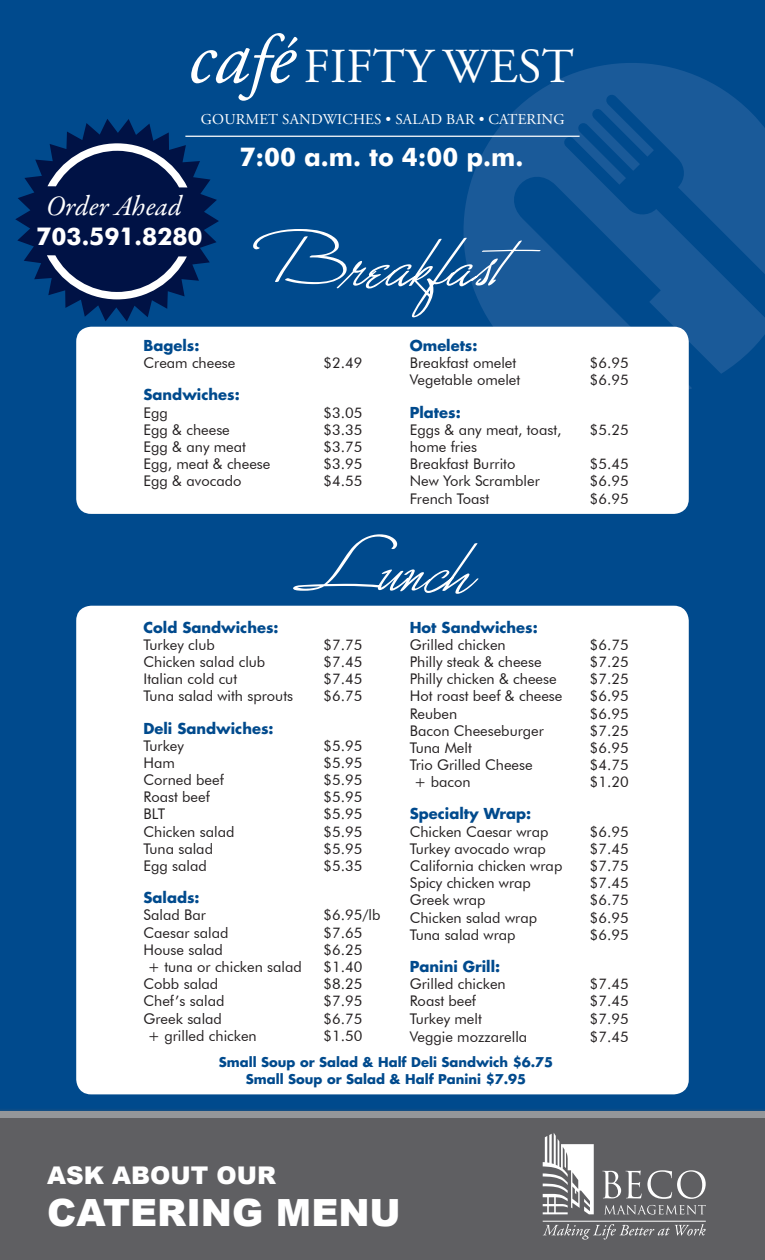
<style>
.page{position:relative;width:765px;height:1260px;background:#fff}
.page>*{position:absolute;margin:0;border:0;box-sizing:border-box;transform-origin:0 0}
.t1{font:48.75px "Adobe Garamond Pro";color:#fff}
.t2{font:900 37.5px "Arial";color:#fff}
.t3{font:italic 28.25px "Garamond Premr Pro";color:#fff}
.t4{font:25.5px "Futura Md BT Bold";color:#fff}
.t5{font:900 24.38px "Arial";color:#fff}
.t6{font:24.25px "Futura Md BT Bold";color:#fff}
.t7{font:15px "Adobe Garamond Pro";letter-spacing:.01em;color:#fff}
.t8{font:14.75px "Futura BT";color:#231f20}
.t9{font:700 14.75px "Futura Std";color:#004a8d}
.t10{font:700 13.12px "Futura Std";color:#004a8d}
.s1{font-style:italic;font-size:78.75px}
.s2{font-style:italic;font-size:68.75px}
</style>
<div class="page">
<div style="left:0;top:0;width:765px;height:1115px;background:#004a8d"></div>
<svg style="left:15px;top:119px;width:204px;height:203px;fill:#001245"></svg>
<svg style="left:47px;top:143px;width:140px;height:44px"></svg>
<svg style="left:47px;top:255px;width:140px;height:45px"></svg>
<svg style="left:447px;top:63px;width:318px;height:326px;fill:#1a5a99"></svg>
<div style="left:76px;top:327px;width:613px;height:187px;background:#fff;border-radius:15px"></div>
<div style="left:0;top:1112px;width:765px;height:148px;background:#5f5f62"></div>
<div style="left:0;top:1108px;width:765px;height:13px;background:#5f5f62;opacity:.5"></div>
<div style="left:0;top:1111px;width:765px;height:7px;background:#949699"></div>
<svg style="left:604px;top:1205px;width:102px;height:10px"></svg>
<svg style="left:602px;top:1170px;width:104px;height:29px"></svg>
<hr style="left:543px;top:1221px;width:163px;height:1px;background:#fff">
<svg style="left:543px;top:1133px;width:51px;height:81px"></svg>
<svg style="left:543px;top:1224px;width:163px;height:16px"></svg>
<svg style="left:253px;top:229px;width:288px;height:88px"></svg>
<div style="left:76px;top:606px;width:613px;height:488px;background:#fff;border-radius:15px"></div>
<svg style="left:293px;top:534px;width:185px;height:60px"></svg>
<hr style="left:185px;top:136px;width:395px;height:1px;background:#fff">
<svg style="left:288px;top:37px;width:10px;height:11px"></svg>
<p class="t1" style="left:188px;top:38px;width:388px"><span class="s1">ca</span><span class="s2">f</span><span class="s1">e</span> FIFTY WEST</p>
<p class="t7" style="left:201px;top:111px;width:365px">GOURMET SANDWICHES • SALAD BAR • CATERING</p>
<p class="t3" style="left:46px;top:188px;width:137px">Order Ahead</p>
<p class="t6" style="left:36px;top:221px;width:168px">703.591.8280</p>
<p class="t4" style="left:240px;top:142px;width:285px">7:00 a.m. to 4:00 p.m.</p>
<p class="t9" style="left:144px;top:336px;width:57px">Bagels:</p>
<p class="t8" style="left:144px;top:354px;width:93px">Cream cheese</p>
<p class="t8" style="left:324px;top:354px;width:40px">$2.49</p>
<p class="t9" style="left:144px;top:385px;width:98px">Sandwiches:</p>
<p class="t8" style="left:144px;top:403px;width:26px">Egg</p>
<p class="t8" style="left:324px;top:403px;width:40px">$3.05</p>
<p class="t8" style="left:144px;top:421px;width:88px">Egg &amp; cheese</p>
<p class="t8" style="left:324px;top:421px;width:40px">$3.35</p>
<p class="t8" style="left:144px;top:438px;width:104px">Egg &amp; any meat</p>
<p class="t8" style="left:324px;top:438px;width:40px">$3.75</p>
<p class="t8" style="left:144px;top:455px;width:128px">Egg, meat &amp; cheese</p>
<p class="t8" style="left:324px;top:455px;width:40px">$3.95</p>
<p class="t8" style="left:144px;top:472px;width:99px">Egg &amp; avocado</p>
<p class="t8" style="left:324px;top:472px;width:40px">$4.55</p>
<p class="t9" style="left:410px;top:336px;width:69px">Omelets:</p>
<p class="t8" style="left:410px;top:354px;width:108px">Breakfast omelet</p>
<p class="t8" style="left:590px;top:354px;width:40px">$6.95</p>
<p class="t8" style="left:410px;top:371px;width:112px">Vegetable omelet</p>
<p class="t8" style="left:590px;top:371px;width:40px">$6.95</p>
<p class="t9" style="left:410px;top:402px;width:52px">Plates:</p>
<p class="t8" style="left:410px;top:421px;width:153px">Eggs &amp; any meat, toast,</p>
<p class="t8" style="left:590px;top:421px;width:40px">$5.25</p>
<p class="t8" style="left:410px;top:438px;width:69px">home fries</p>
<p class="t8" style="left:410px;top:455px;width:107px">Breakfast Burrito</p>
<p class="t8" style="left:590px;top:455px;width:40px">$5.45</p>
<p class="t8" style="left:410px;top:472px;width:132px">New York Scrambler</p>
<p class="t8" style="left:590px;top:472px;width:40px">$6.95</p>
<p class="t8" style="left:410px;top:489px;width:81px">French Toast</p>
<p class="t8" style="left:590px;top:489px;width:40px">$6.95</p>
<p class="t9" style="left:144px;top:617px;width:137px">Cold Sandwiches:</p>
<p class="t8" style="left:144px;top:636px;width:73px">Turkey club</p>
<p class="t8" style="left:324px;top:636px;width:40px">$7.75</p>
<p class="t8" style="left:144px;top:653px;width:123px">Chicken salad club</p>
<p class="t8" style="left:324px;top:653px;width:40px">$7.45</p>
<p class="t8" style="left:144px;top:670px;width:95px">Italian cold cut</p>
<p class="t8" style="left:324px;top:670px;width:40px">$7.45</p>
<p class="t8" style="left:144px;top:687px;width:151px">Tuna salad with sprouts</p>
<p class="t8" style="left:324px;top:687px;width:40px">$6.75</p>
<p class="t9" style="left:144px;top:718px;width:132px">Deli Sandwiches:</p>
<p class="t8" style="left:144px;top:737px;width:42px">Turkey</p>
<p class="t8" style="left:324px;top:737px;width:40px">$5.95</p>
<p class="t8" style="left:144px;top:754px;width:33px">Ham</p>
<p class="t8" style="left:324px;top:754px;width:40px">$5.95</p>
<p class="t8" style="left:144px;top:771px;width:82px">Corned beef</p>
<p class="t8" style="left:324px;top:771px;width:40px">$5.95</p>
<p class="t8" style="left:144px;top:788px;width:68px">Roast beef</p>
<p class="t8" style="left:324px;top:788px;width:40px">$5.95</p>
<p class="t8" style="left:144px;top:805px;width:23px">BLT</p>
<p class="t8" style="left:324px;top:805px;width:40px">$5.95</p>
<p class="t8" style="left:144px;top:822px;width:92px">Chicken salad</p>
<p class="t8" style="left:324px;top:822px;width:40px">$5.95</p>
<p class="t8" style="left:144px;top:840px;width:71px">Tuna salad</p>
<p class="t8" style="left:324px;top:840px;width:40px">$5.95</p>
<p class="t8" style="left:144px;top:857px;width:65px">Egg salad</p>
<p class="t8" style="left:324px;top:857px;width:40px">$5.35</p>
<p class="t9" style="left:144px;top:888px;width:58px">Salads:</p>
<p class="t8" style="left:144px;top:906px;width:64px">Salad Bar</p>
<p class="t8" style="left:324px;top:906px;width:59px">$6.95/lb</p>
<p class="t8" style="left:144px;top:923px;width:87px">Caesar salad</p>
<p class="t8" style="left:324px;top:923px;width:40px">$7.65</p>
<p class="t8" style="left:144px;top:941px;width:81px">House salad</p>
<p class="t8" style="left:324px;top:941px;width:40px">$6.25</p>
<p class="t8" style="left:148px;top:958px;width:155px">+ tuna or chicken salad</p>
<p class="t8" style="left:324px;top:958px;width:40px">$1.40</p>
<p class="t8" style="left:144px;top:975px;width:76px">Cobb salad</p>
<p class="t8" style="left:324px;top:975px;width:40px">$8.25</p>
<p class="t8" style="left:144px;top:992px;width:82px">Chef’s salad</p>
<p class="t8" style="left:324px;top:992px;width:40px">$7.95</p>
<p class="t8" style="left:144px;top:1009px;width:80px">Greek salad</p>
<p class="t8" style="left:324px;top:1009px;width:40px">$6.75</p>
<p class="t8" style="left:148px;top:1027px;width:110px">+ grilled chicken</p>
<p class="t8" style="left:324px;top:1027px;width:40px">$1.50</p>
<p class="t9" style="left:410px;top:617px;width:130px">Hot Sandwiches:</p>
<p class="t8" style="left:410px;top:636px;width:97px">Grilled chicken</p>
<p class="t8" style="left:590px;top:636px;width:40px">$6.75</p>
<p class="t8" style="left:410px;top:653px;width:133px">Philly steak &amp; cheese</p>
<p class="t8" style="left:590px;top:653px;width:40px">$7.25</p>
<p class="t8" style="left:410px;top:670px;width:148px">Philly chicken &amp; cheese</p>
<p class="t8" style="left:590px;top:670px;width:40px">$7.25</p>
<p class="t8" style="left:410px;top:687px;width:154px">Hot roast beef &amp; cheese</p>
<p class="t8" style="left:590px;top:687px;width:40px">$6.95</p>
<p class="t8" style="left:410px;top:704px;width:49px">Reuben</p>
<p class="t8" style="left:590px;top:704px;width:40px">$6.95</p>
<p class="t8" style="left:410px;top:722px;width:136px">Bacon Cheeseburger</p>
<p class="t8" style="left:590px;top:722px;width:40px">$7.25</p>
<p class="t8" style="left:410px;top:739px;width:64px">Tuna Melt</p>
<p class="t8" style="left:590px;top:739px;width:40px">$6.95</p>
<p class="t8" style="left:410px;top:756px;width:124px">Trio Grilled Cheese</p>
<p class="t8" style="left:590px;top:756px;width:40px">$4.75</p>
<p class="t8" style="left:414px;top:773px;width:58px">+ bacon</p>
<p class="t8" style="left:590px;top:773px;width:40px">$1.20</p>
<p class="t9" style="left:410px;top:804px;width:123px">Specialty Wrap:</p>
<p class="t8" style="left:410px;top:822px;width:140px">Chicken Caesar wrap</p>
<p class="t8" style="left:590px;top:822px;width:40px">$6.95</p>
<p class="t8" style="left:410px;top:840px;width:138px">Turkey avocado wrap</p>
<p class="t8" style="left:590px;top:840px;width:40px">$7.45</p>
<p class="t8" style="left:410px;top:857px;width:154px">California chicken wrap</p>
<p class="t8" style="left:590px;top:857px;width:40px">$7.75</p>
<p class="t8" style="left:410px;top:874px;width:123px">Spicy chicken wrap</p>
<p class="t8" style="left:590px;top:874px;width:40px">$7.45</p>
<p class="t8" style="left:410px;top:891px;width:77px">Greek wrap</p>
<p class="t8" style="left:590px;top:891px;width:40px">$6.75</p>
<p class="t8" style="left:410px;top:908px;width:129px">Chicken salad wrap</p>
<p class="t8" style="left:590px;top:908px;width:40px">$6.95</p>
<p class="t8" style="left:410px;top:926px;width:107px">Tuna salad wrap</p>
<p class="t8" style="left:590px;top:926px;width:40px">$6.95</p>
<p class="t9" style="left:410px;top:957px;width:92px">Panini Grill:</p>
<p class="t8" style="left:410px;top:975px;width:97px">Grilled chicken</p>
<p class="t8" style="left:590px;top:975px;width:40px">$7.45</p>
<p class="t8" style="left:410px;top:992px;width:68px">Roast beef</p>
<p class="t8" style="left:590px;top:992px;width:40px">$7.45</p>
<p class="t8" style="left:410px;top:1009px;width:74px">Turkey melt</p>
<p class="t8" style="left:590px;top:1009px;width:40px">$7.95</p>
<p class="t8" style="left:410px;top:1027px;width:119px">Veggie mozzarella</p>
<p class="t8" style="left:590px;top:1027px;width:40px">$7.45</p>
<p class="t10" style="left:219px;top:1053px;width:336px">Small Soup or Salad &amp; Half Deli Sandwich $6.75</p>
<p class="t10" style="left:246px;top:1071px;width:282px">Small Soup or Salad &amp; Half Panini $7.95</p>
<p class="t5" style="left:47px;top:1158px;width:230px">ASK ABOUT OUR</p>
<p class="t2" style="left:47px;top:1185px;width:355px">CATERING MENU</p>
</div>
